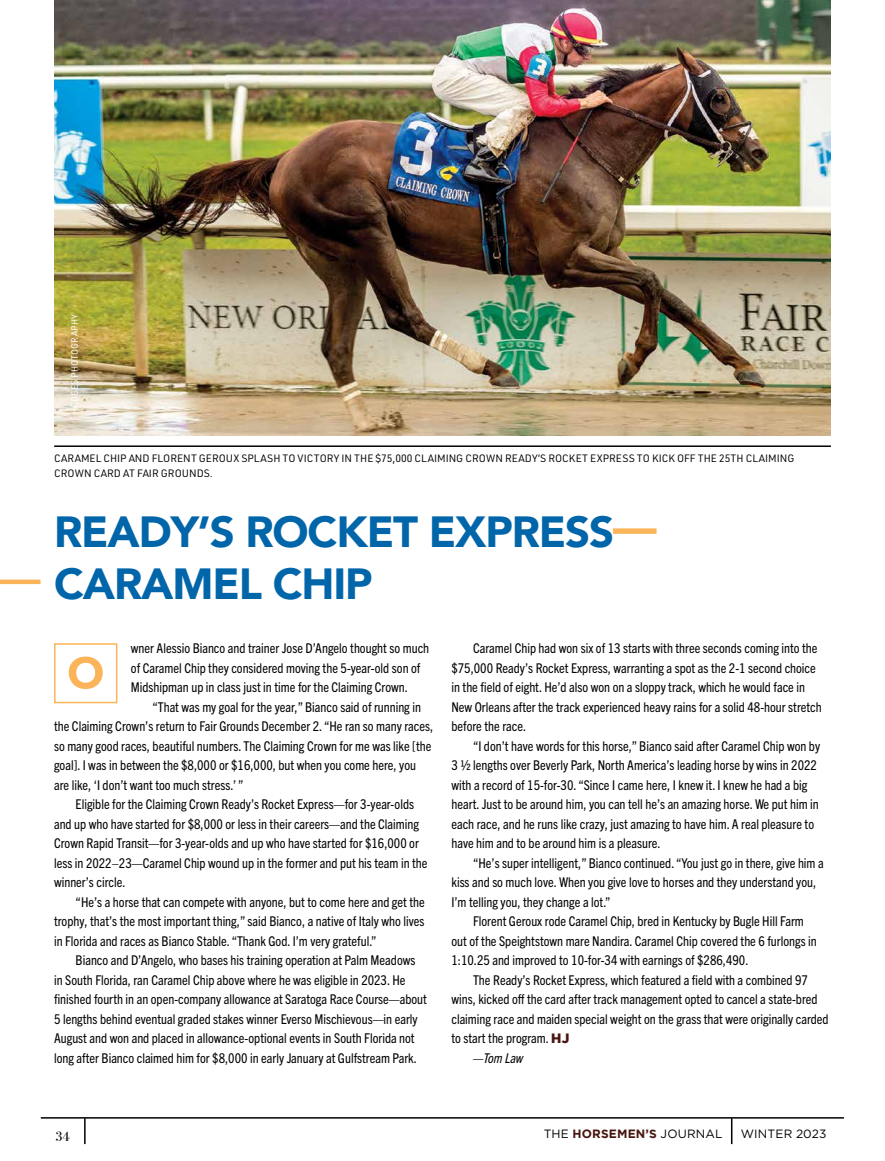
<style>
.page{position:relative;width:885px;height:1161px;background:#fff}
.page>*{position:absolute;margin:0;border:0;box-sizing:border-box;transform-origin:0 0}
.t1{font:600 57px "Avenir Next";color:#fbb459}
.t2{font:900 43.5px/52.2px "Avenir";letter-spacing:-.025em;color:#0065a9}
.t3{font:condensed 13.5px/19.5px "Trade Gothic Next LT Pro";color:#000}
.t4{font:italic condensed 13.5px "Trade Gothic Next LT Pro";letter-spacing:-.01em;color:#000}
.t5{font:13.5px "Bodoni Svty Two ITCTT";color:#000}
.t6{font:12px "Gotham";letter-spacing:.015em;color:#000}
.t7{font:10.5px/15px "URWDIN";color:#000}
.t8{font:9px "URWDIN";color:#fff}
.s1{color:#fbb459}
.s2{font-family:"Gotham";font-weight:900;font-stretch:normal;color:#47160e}
.s3{font-weight:700;color:#47160e}
</style>
<div class="page">
<hr style="left:41px;top:1117px;width:802px;height:2px;background:#000">
<hr style="left:84px;top:1118px;width:2px;height:26px;background:#000">
<hr style="left:730px;top:1118px;width:2px;height:26px;background:#000">
<img style="left:54px;top:0;width:776px;height:435px">
<div style="left:54px;top:643px;width:63px;height:60px;border:2px solid #fbb459"></div>
<hr style="left:54px;top:445px;width:776px;height:2px;background:#000">
<hr style="left:0;top:580px;width:40px;height:4px;background:#fbb459">
<p class="t8" style="left:69px;top:414px;width:102px;rotate:-90deg">HODGES PHOTOGRAPHY</p>
<p class="t7" style="left:54px;top:451px;width:741px">CARAMEL CHIP AND FLORENT GEROUX SPLASH TO VICTORY IN THE $75,000 CLAIMING CROWN READY’S ROCKET EXPRESS TO KICK OFF THE 25TH CLAIMING<br>CROWN CARD AT FAIR GROUNDS.</p>
<h2 class="t2" style="left:54px;top:504px;width:603px">READY’S ROCKET EXPRESS<span class="s1">—<br></span>CARAMEL CHIP</h2>
<p class="t3" style="left:131px;top:638px;width:300px">wner Alessio Bianco and trainer Jose D’Angelo thought so much of Caramel Chip they considered moving the 5-year-old son of<br>Midshipman up in class just in time for the Claiming Crown.</p>
<p class="t3" style="left:54px;top:696px;width:380px;text-indent:98px">“That was my goal for the year,” Bianco said of running in the Claiming Crown’s return to Fair Grounds December 2. “He ran so many races, so many good races, beautiful numbers. The Claiming Crown for me was like [the goal]. I was in between the $8,000 or $16,000, but when you come here, you are like, ‘I don’t want too much stress.’ ”</p>
<p class="t3" style="left:54px;top:794px;width:375px;text-indent:22px">Eligible for the Claiming Crown Ready’s Rocket Express—for 3-year-olds and up who have started for $8,000 or less in their careers—and the Claiming Crown Rapid Transit—for 3-year-olds and up who have started for $16,000 or less in 2022–23—Caramel Chip wound up in the former and put his team in the winner’s circle.</p>
<p class="t3" style="left:54px;top:891px;width:372px;text-align:justify;text-indent:22px">“He’s a horse that can compete with anyone, but to come here and get the trophy, that’s the most important thing,” said Bianco, a native of Italy who lives in Florida and races as Bianco Stable. “Thank God. I’m very grateful.”</p>
<p class="t3" style="left:54px;top:950px;width:374px;text-indent:22px">Bianco and D’Angelo, who bases his training operation at Palm Meadows in South Florida, ran Caramel Chip above where he was eligible in 2023. He finished fourth in an open-company allowance at Saratoga Race Course—about 5 lengths behind eventual graded stakes winner Everso Mischievous—in early August and won and placed in allowance-optional events in South Florida not long after Bianco claimed him for $8,000 in early January at Gulfstream Park.</p>
<h1 class="t1" style="left:66px;top:620px;width:40px">O</h1>
<p class="t3" style="left:451px;top:638px;width:372px;text-indent:22px">Caramel Chip had won six of 13 starts with three seconds coming into the $75,000 Ready’s Rocket Express, warranting a spot as the 2-1 second choice in the field of eight. He’d also won on a sloppy track, which he would face in New Orleans after the track experienced heavy rains for a solid 48-hour stretch before the race.</p>
<p class="t3" style="left:451px;top:735px;width:370px;text-indent:22px">“I don’t have words for this horse,” Bianco said after Caramel Chip won by 3 1/2 lengths over Beverly Park, North America’s leading horse by wins in 2022 with a record of 15-for-30. “Since I came here, I knew it. I knew he had a big heart. Just to be around him, you can tell he’s an amazing horse. We put him in each race, and he runs like crazy, just amazing to have him. A real pleasure to have him and to be around him is a pleasure.</p>
<p class="t3" style="left:451px;top:852px;width:374px;text-indent:22px">“He’s super intelligent,” Bianco continued. “You just go in there, give him a kiss and so much love. When you give love to horses and they understand you,<br>I’m telling you, they change a lot.”</p>
<p class="t3" style="left:451px;top:911px;width:367px;text-indent:22px">Florent Geroux rode Caramel Chip, bred in Kentucky by Bugle Hill Farm out of the Speightstown mare Nandira. Caramel Chip covered the 6 furlongs in<br>1:10.25 and improved to 10-for-34 with earnings of $286,490.</p>
<p class="t3" style="left:473px;top:969px;width:336px">The Ready’s Rocket Express, which featured a field with a combined 97</p>
<p class="t3" style="left:451px;top:989px;width:367px">wins, kicked off the card after track management opted to cancel a state-bred</p>
<p class="t3" style="left:451px;top:1008px;width:378px">claiming race and maiden special weight on the grass that were originally carded</p>
<p class="t3" style="left:451px;top:1028px;width:119px">to start the program. <span class="s2">HJ</span></p>
<p class="t4" style="left:473px;top:1049px;width:52px">—Tom Law</p>
<p class="t5" style="left:55px;top:1125px;width:16px">34</p>
<p class="t6" style="left:543px;top:1127px;width:180px">THE <span class="s3">HORSEMEN’S</span> JOURNAL</p>
<p class="t6" style="left:740px;top:1127px;width:87px">WINTER 2023</p>
</div>
